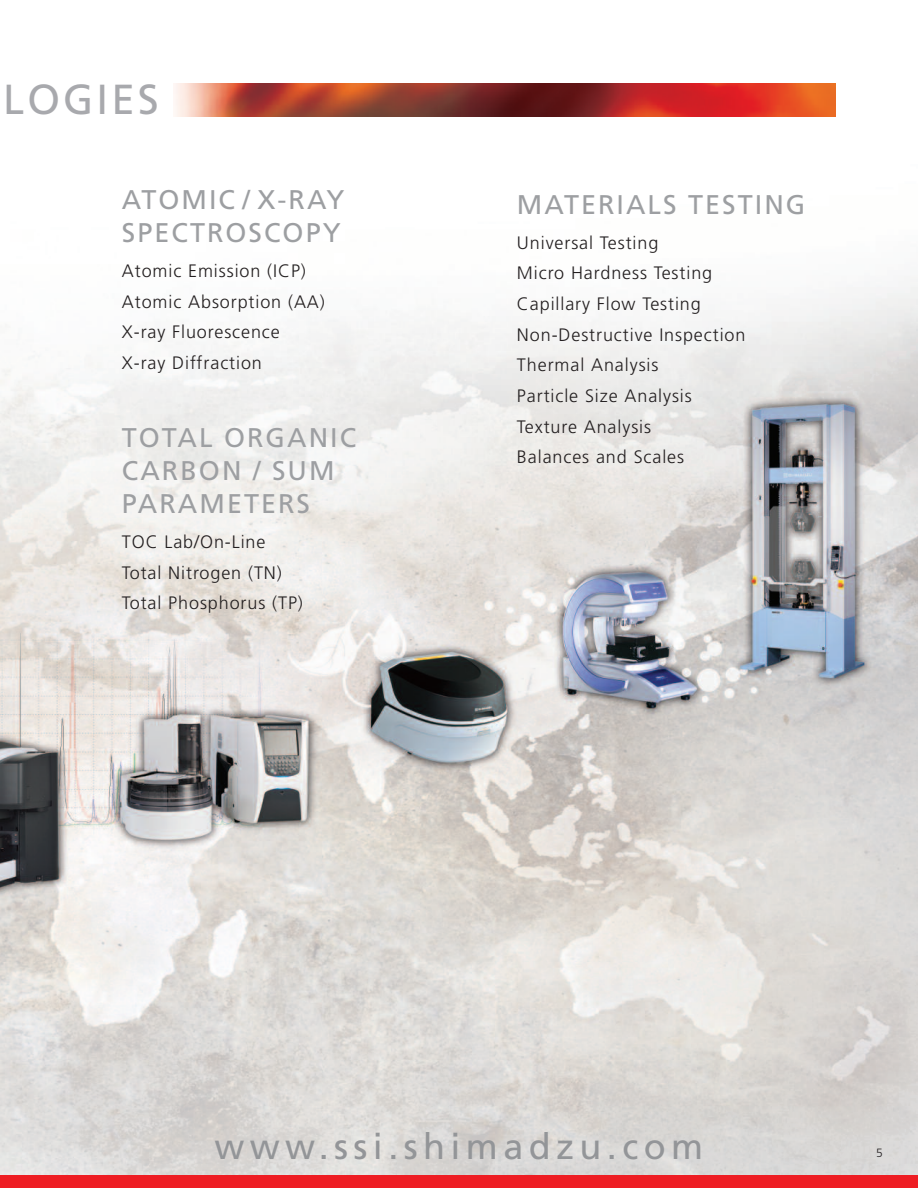
<style>
.page{position:relative;width:918px;height:1188px;background:#fff}
.page>*{position:absolute;margin:0;border:0;box-sizing:border-box;transform-origin:0 0}
.t1{font:42px "Frutiger LT Std";letter-spacing:.075em;color:#a8a9ad}
.t2{font:36px "Frutiger LT Std";letter-spacing:.15em;color:#939598}
.t3{font:27px/33px "Frutiger LT Std";letter-spacing:.075em;color:#9d9fa2}
.t4{font:300 18px/30.8px "Frutiger LT Std";letter-spacing:.05em;color:#231f20}
.t5{font:300 12px "Frutiger LT Std";color:#231f20}
</style>
<div class="page">
<img style="left:0;top:83px;width:918px;height:1092px">
<div style="left:0;top:1175px;width:918px;height:13px;background:#ee1d23"></div>
<img style="left:173px;top:83px;width:662px;height:34px">
<h1 class="t1" style="left:3px;top:82px;width:157px">LOGIES</h1>
<h3 class="t3" style="left:122px;top:185px;width:224px">ATOMIC / X-RAY<br>SPECTROSCOPY</h3>
<p class="t4" style="left:122px;top:257px;width:204px">Atomic Emission (ICP)<br>Atomic Absorption (AA)<br>X-ray Fluorescence<br>X-ray Diffraction</p>
<h3 class="t3" style="left:122px;top:423px;width:236px">TOTAL ORGANIC<br>CARBON / SUM<br>PARAMETERS</h3>
<p class="t4" style="left:122px;top:528px;width:183px">TOC Lab/On-Line<br>Total Nitrogen (TN)<br>Total Phosphorus (TP)</p>
<h3 class="t3" style="left:517px;top:190px;width:290px">MATERIALS TESTING</h3>
<p class="t4" style="left:517px;top:228px;width:230px">Universal Testing<br>Micro Hardness Testing<br>Capillary Flow Testing<br>Non-Destructive Inspection<br>Thermal Analysis<br>Particle Size Analysis<br>Texture Analysis<br>Balances and Scales</p>
<h2 class="t2" style="left:215px;top:1132px;width:490px">www.ssi.shimadzu.com</h2>
<p class="t5" style="left:876px;top:1148px;width:8px">5</p>
</div>
